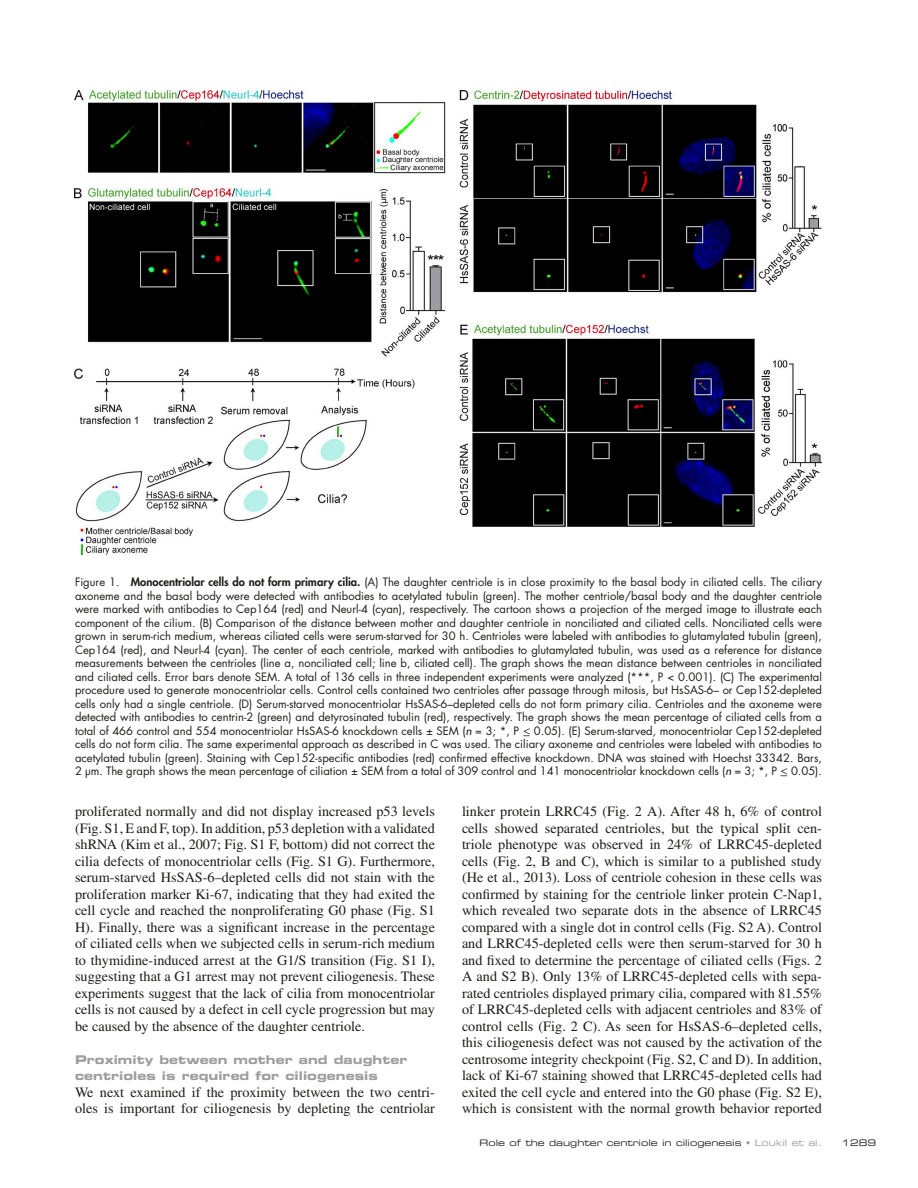
<style>
.page{position:relative;width:918px;height:1188px;background:#fff}
.page>*{position:absolute;margin:0;border:0;box-sizing:border-box;transform-origin:0 0}
.t1{font:14.25px/16.5px "Times LT Std";color:#1d1d1b;text-align:justify}
.t2{font:12px/16.5px "Eurostile LT Std Bold Ex 2";letter-spacing:.005em;color:#9d9d9d}
.t3{font:11.25px/13.5px "Futura Std";color:#1d1d1b;text-align:justify}
.t4{font:9px "Eurostile LT Std Ex 2";color:#1d1d1b}
.s1{font-weight:800}
.s2{font-weight:500;font-style:italic}
.s3{font-family:"STIX General"}
.s4{color:#9d9d9d}
</style>
<div class="page">
<img style="left:75px;top:90px;width:747px;height:465px">
<p class="t3" style="left:75px;top:575px;width:749px">Figure 1. <span class="s1">Monocentriolar cells do not form primary cilia.</span> (A) The daughter centriole is in close proximity to the basal body in ciliated cells. The ciliary axoneme and the basal body were detected with antibodies to acetylated tubulin (green). The mother centriole/basal body and the daughter centriole were marked with antibodies to Cep164 (red) and Neurl-4 (cyan), respectively. The cartoon shows a projection of the merged image to illustrate each component of the cilium. (B) Comparison of the distance between mother and daughter centriole in nonciliated and ciliated cells. Nonciliated cells were grown in serum-rich medium, whereas ciliated cells were serum-starved for 30 h. Centrioles were labeled with antibodies to glutamylated tubulin (green), Cep164 (red), and Neurl-4 (cyan). The center of each centriole, marked with antibodies to glutamylated tubulin, was used as a reference for distance measurements between the centrioles (line a, nonciliated cell; line b, ciliated cell). The graph shows the mean distance between centrioles in nonciliated and ciliated cells. Error bars denote SEM. A total of 136 cells in three independent experiments were analyzed (***, P &lt; 0.001). (C) The experimental procedure used to generate monocentriolar cells. Control cells contained two centrioles after passage through mitosis, but HsSAS-6– or Cep152-depleted cells only had a single centriole. (D) Serum-starved monocentriolar HsSAS-6–depleted cells do not form primary cilia. Centrioles and the axoneme were detected with antibodies to centrin-2 (green) and detyrosinated tubulin (red), respectively. The graph shows the mean percentage of ciliated cells from a total of 466 control and 554 monocentriolar HsSAS-6 knockdown cells ± SEM (<span class="s2">n</span> = 3; *, P <span class="s3">≤</span> 0.05). (E) Serum-starved, monocentriolar Cep152-depleted cells do not form cilia. The same experimental approach as described in C was used. The ciliary axoneme and centrioles were labeled with antibodies to acetylated tubulin (green). Staining with Cep152-specific antibodies (red) confirmed effective knockdown. DNA was stained with Hoechst 33342. Bars, 2 µm. The graph shows the mean percentage of ciliation ± SEM from a total of 309 control and 141 monocentriolar knockdown cells (<span class="s2">n</span> = 3; *, P <span class="s3">≤</span> 0.05).</p>
<p class="t1" style="left:75px;top:803px;width:362px">proliferated normally and did not display increased p53 levels (Fig. S1, E and F, top). In addition, p53 depletion with a validated shRNA (Kim et al., 2007; Fig. S1 F, bottom) did not correct the cilia defects of monocentriolar cells (Fig. S1 G). Furthermore, serum-starved HsSAS-6–depleted cells did not stain with the proliferation marker Ki-67, indicating that they had exited the cell cycle and reached the nonproliferating G0 phase (Fig. S1<br>H). Finally, there was a significant increase in the percentage of ciliated cells when we subjected cells in serum-rich medium to thymidine-induced arrest at the G1/S transition (Fig. S1 I), suggesting that a G1 arrest may not prevent ciliogenesis. These experiments suggest that the lack of cilia from monocentriolar cells is not caused by a defect in cell cycle progression but may be caused by the absence of the daughter centriole.</p>
<p class="t2" style="left:75px;top:1051px;width:334px">Proximity between mother and daughter centrioles is required for ciliogenesis</p>
<p class="t1" style="left:75px;top:1083px;width:361px">We next examined if the proximity between the two centri&shy;oles is important for ciliogenesis by depleting the centriolar</p>
<p class="t1" style="left:462px;top:803px;width:362px">linker protein LRRC45 (Fig. 2 A). After 48 h, 6% of control cells showed separated centrioles, but the typical split cen&shy;triole phenotype was observed in 24% of LRRC45-depleted cells (Fig. 2, B and C), which is similar to a published study (He et al., 2013). Loss of centriole cohesion in these cells was confirmed by staining for the centriole linker protein C-Nap1, which revealed two separate dots in the absence of LRRC45 compared with a single dot in control cells (Fig. S2 A). Control and LRRC45-depleted cells were then serum-starved for 30 h and fixed to determine the percentage of ciliated cells (Figs. 2<br>A and S2 B). Only 13% of LRRC45-depleted cells with sepa&shy;rated centrioles displayed primary cilia, compared with 81.55% of LRRC45-depleted cells with adjacent centrioles and 83% of control cells (Fig. 2 C). As seen for HsSAS-6–depleted cells, this ciliogenesis defect was not caused by the activation of the centrosome integrity checkpoint (Fig. S2, C and D). In addition, lack of Ki-67 staining showed that LRRC45-depleted cells had exited the cell cycle and entered into the G0 phase (Fig. S2 E), which is consistent with the normal growth behavior reported</p>
<p class="t4" style="left:479px;top:1136px;width:344px">Role of the daughter centriole in ciliogenesis <span class="s4">• Loukil et al.</span></p>
<p class="t4" style="left:841px;top:1136px;width:36px">1289</p>
</div>
